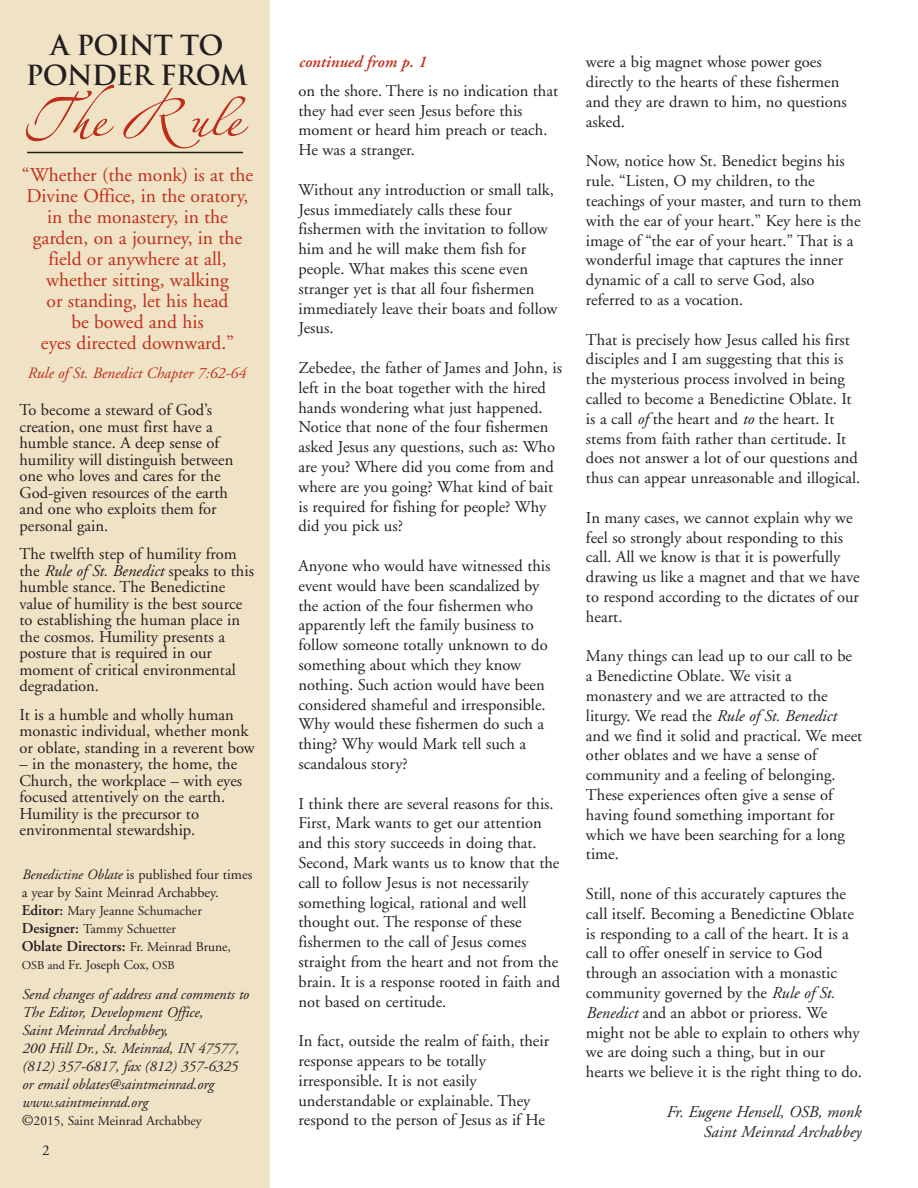
<style>
.page{position:relative;width:918px;height:1188px;background:#fff}
.page>*{position:absolute;margin:0;border:0;box-sizing:border-box;transform-origin:0 0}
.t1{font:73.05px "Linotype Zapfino Three";color:#c02d19}
.t2{font:700 27px/30px "Trajan Pro";letter-spacing:-.03em;color:#231f20;text-align:center}
.t3{font:19.5px/21px "Adobe Garamond";color:#c02d19;text-align:center}
.t4{font:16.5px/19.8px "Adobe Garamond";color:#231f20}
.t5{font:italic 16.5px/19.8px "Adobe Garamond";color:#231f20;text-align:right}
.t6{font:italic 600 16.5px "Adobe Garamond";color:#c02d19}
.t7{font:italic 15.75px "Adobe Garamond";color:#c02d19}
.t8{font:italic 15px/18px "Adobe Garamond";color:#231f20}
.t9{font:600 15px "Adobe Garamond";color:#231f20}
.t10{font:15px "Adobe Garamond";color:#231f20}
.t11{font:14.25px/18px "Adobe Garamond";color:#231f20}
.t12{font:13.5px/18px "Adobe Garamond";color:#231f20}
.s1{font-style:italic}
.s2{font-weight:600;font-size:15px}
.s3{font-weight:400;font-size:13.5px}
.s4{font-size:12px}
.s5{font-size:15px}
</style>
<div class="page">
<div style="left:0;top:0;width:270px;height:1188px;background:#efe2c5"></div>
<hr style="left:27px;top:152px;width:216px;height:1px;background:#231f20">
<h2 class="t2" style="left:26px;top:33px;width:224px">A POINT TO<br>PONDER FROM</h2>
<h1 class="t1" style="left:23px;top:66px;width:220px">TheRule</h1>
<p class="t3" style="left:22px;top:166px;width:233px">“Whether (the monk) is at the<br>Divine Office, in the oratory, in the monastery, in the garden, on a journey, in the field or anywhere at all, whether sitting, walking<br>or standing, let his head<br>be bowed and his<br>eyes directed downward.”</p>
<p class="t7" style="left:27px;top:367px;width:220px">Rule of St. Benedict Chapter 7:62-64</p>
<p class="t4" style="left:20px;top:403px;width:215px;line-height:16.5px">To become a steward of God’s creation, one must first have a humble stance. A deep sense of humility will distinguish between one who loves and cares for the<br>God-given resources of the earth and one who exploits them for personal gain.</p>
<p class="t4" style="left:20px;top:547px;width:236px;line-height:16.5px">The twelfth step of humility from the <span class="s1">Rule of St. Benedict</span> speaks to this humble stance. The Benedictine value of humility is the best source to establishing the human place in the cosmos. Humility presents a posture that is required in our moment of critical environmental degradation.</p>
<p class="t4" style="left:20px;top:708px;width:237px;line-height:16.5px">It is a humble and wholly human monastic individual, whether monk or oblate, standing in a reverent bow</p>
<p class="t4" style="left:20px;top:757px;width:224px;line-height:16.5px">– in the monastery, the home, the<br>Church, the workplace – with eyes focused attentively on the earth.<br>Humility is the precursor to environmental stewardship.</p>
<p class="t11" style="left:22px;top:867px;width:232px"><span class="s1">Ben edictine Oblate</span> is published four times a year by Saint Meinrad Archabbey.</p>
<p class="t12" style="left:22px;top:903px;width:182px"><span class="s2">Editor:</span> Mary Jeanne Schumacher<br><span class="s2">Designer:</span> Tammy Schuetter</p>
<p class="t9" style="left:22px;top:940px;width:211px">Oblate Directors: <span class="s3">Fr. Meinrad Brune,</span></p>
<p class="t12" style="left:22px;top:957px;width:155px"><span class="s4">OSB and</span> Fr. Joseph Cox, <span class="s4">OSB</span></p>
<p class="t8" style="left:22px;top:987px;width:228px">Send changes of address and comments to<br>The Editor, Development Office,<br>Saint Meinrad Archabbey,<br>200 Hill Dr., St. Meinrad, IN 47577, (812) 357-6817, fax (812) 357-6325 or email oblates@saintmeinrad.org www.saintmeinrad.org</p>
<p class="t12" style="left:22px;top:1113px;width:182px"><span class="s5">©</span>2015, Saint Meinrad Archabbey</p>
<p class="t10" style="left:42px;top:1145px;width:9px">2</p>
<p class="t6" style="left:298px;top:56px;width:129px">continued from p. 1</p>
<p class="t4" style="left:298px;top:82px;width:261px">on the shore. There is no indication that they had ever seen Jesus before this moment or heard him preach or teach.<br>He was a stranger.</p>
<p class="t4" style="left:298px;top:181px;width:261px">Without any introduction or small talk, Jesus immediately calls these four fishermen with the invitation to follow him and he will make them fish for people. What makes this scene even stranger yet is that all four fishermen immediately leave their boats and follow Jesus.</p>
<p class="t4" style="left:298px;top:359px;width:265px">Zebedee, the father of James and John, is left in the boat together with the hired hands wondering what just happened.<br>Notice that none of the four fishermen asked Jesus any questions, such as: Who are you? Where did you come from and where are you going? What kind of bait is required for fishing for people? Why did you pick us?</p>
<p class="t4" style="left:298px;top:557px;width:254px">Anyone who would have witnessed this event would have been scandalized by the action of the four fishermen who apparently left the family business to follow someone totally unknown to do something about which they know nothing. Such action would have been considered shameful and irresponsible.<br>Why would these fishermen do such a thing? Why would Mark tell such a scandalous story?</p>
<p class="t4" style="left:298px;top:795px;width:263px">I think there are several reasons for this.<br>First, Mark wants to get our attention and this story succeeds in doing that.<br>Second, Mark wants us to know that the call to follow Jesus is not necessarily something logical, rational and well thought out. The response of these fishermen to the call of Jesus comes straight from the heart and not from the brain. It is a response rooted in faith and not based on certitude.</p>
<p class="t4" style="left:298px;top:1033px;width:252px">In fact, outside the realm of faith, their response appears to be totally irresponsible. It is not easily understandable or explainable. They respond to the person of Jesus as if He</p>
<p class="t4" style="left:586px;top:54px;width:262px">were a big magnet whose power goes directly to the hearts of these fishermen and they are drawn to him, no questions asked.</p>
<p class="t4" style="left:586px;top:153px;width:277px">Now, notice how St. Benedict begins his rule. “Listen, O my children, to the teachings of your master, and turn to them with the ear of your heart.” Key here is the image of “the ear of your heart.” That is a wonderful image that captures the inner dynamic of a call to serve God, also referred to as a vocation.</p>
<p class="t4" style="left:586px;top:331px;width:276px">That is precisely how Jesus called his first disciples and I am suggesting that this is the mysterious process involved in being called to become a Benedictine Oblate. It is a call <span class="s1">of</span> the heart and <span class="s1">to</span> the heart. It stems from faith rather than certitude. It does not answer a lot of our questions and thus can appear unreasonable and illogical.</p>
<p class="t4" style="left:586px;top:509px;width:275px">In many cases, we cannot explain why we feel so strongly about responding to this call. All we know is that it is powerfully drawing us like a magnet and that we have to respond according to the dictates of our heart.</p>
<p class="t4" style="left:586px;top:648px;width:278px">Many things can lead up to our call to be a Benedictine Oblate. We visit a<br>monastery and we are attracted to the liturgy. We read the <span class="s1">Rule of St. Benedict </span>and we find it solid and practical. We meet other oblates and we have a sense of community and a feeling of belonging.<br>These experiences often give a sense of having found something important for which we have been searching for a long time.</p>
<p class="t4" style="left:586px;top:885px;width:277px">Still, none of this accurately captures the call itself. Becoming a Benedictine Oblate is responding to a call of the heart. It is a call to offer oneself in service to God through an association with a monastic community governed by the <span class="s1">Rule of St.<br>Benedict</span> and an abbot or prioress. We might not be able to explain to others why we are doing such a thing, but in our hearts we believe it is the right thing to do.</p>
<p class="t5" style="left:666px;top:1103px;width:196px">Fr. Eugene Hensell, OSB, monk<br>Saint Meinrad Archabbey</p>
</div>
